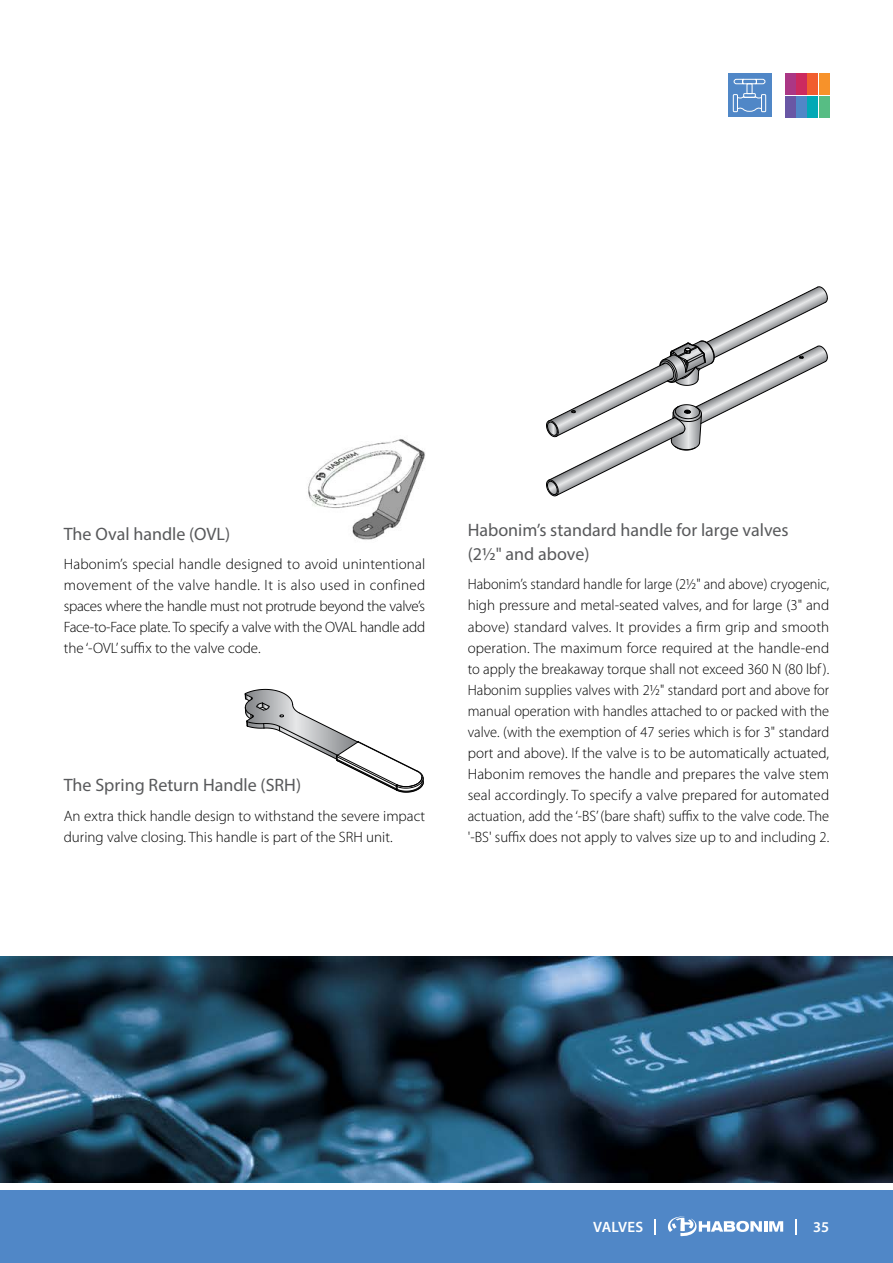
<style>
.page{position:relative;width:893px;height:1263px;background:#fff}
.page>*{position:absolute;margin:0;border:0;box-sizing:border-box;transform-origin:0 0}
.t1{font:18px/24px "Myriad Pro";color:#58595b}
.t2{font:300 15px/21px "Myriad Pro";color:#000;text-align:justify;scale:.95 1}
.t3{font:300 15px/21px "Myriad Pro";color:#000}
.t4{font:600 15px "Myriad Pro";letter-spacing:.02em;color:#fff}
</style>
<div class="page">
<div style="left:728px;top:74px;width:43px;height:43px;background:#5087c7"></div>
<div style="left:743px;top:93px;width:13px;height:5px;border:1px solid #fff"></div>
<div style="left:747px;top:83px;width:5px;height:11px;border:1px solid #fff"></div>
<div style="left:733px;top:94px;width:5px;height:18px;border:1px solid #fff"></div>
<div style="left:761px;top:94px;width:5px;height:18px;border:1px solid #fff"></div>
<svg style="left:737px;top:95px;width:25px;height:17px"></svg>
<svg style="left:733px;top:78px;width:33px;height:6px"></svg>
<div style="left:0;top:1191px;width:893px;height:72px;background:#5087c7"></div>
<svg style="left:668px;top:1216px;width:115px;height:21px"></svg>
<svg style="left:795px;top:1219px;width:1px;height:15px"></svg>
<svg style="left:655px;top:1219px;width:1px;height:15px"></svg>
<img style="left:0;top:957px;width:893px;height:225px">
<svg style="left:546px;top:286px;width:282px;height:211px"></svg>
<svg style="left:244px;top:689px;width:180px;height:104px"></svg>
<img style="left:308px;top:439px;width:117px;height:101px">
<div style="left:786px;top:74px;width:10px;height:21px;background:#ab3785"></div>
<div style="left:808px;top:74px;width:10px;height:21px;background:#f15d2e"></div>
<div style="left:819px;top:74px;width:10px;height:21px;background:#f7922a"></div>
<div style="left:797px;top:74px;width:10px;height:21px;background:#cc2a5f"></div>
<div style="left:786px;top:96px;width:10px;height:21px;background:#6957a5"></div>
<div style="left:808px;top:96px;width:10px;height:21px;background:#00a9b5"></div>
<div style="left:819px;top:96px;width:10px;height:21px;background:#57bd84"></div>
<div style="left:797px;top:96px;width:10px;height:21px;background:#5087c7"></div>
<p class="t1" style="left:64px;top:521px;width:168px">The Oval handle (OVL)</p>
<p class="t3" style="left:64px;top:554px;width:363px;text-align:justify">Habonim’s special handle designed to avoid unintentional movement of the valve handle. It is also used in confined spaces where the handle must not protrude beyond the valve’s Face-to-Face plate. To specify a valve with the OVAL handle add the ‘-OVL’ suffix to the valve code.</p>
<p class="t1" style="left:64px;top:773px;width:239px">The Spring Return Handle (SRH)</p>
<p class="t3" style="left:64px;top:805px;width:363px">An extra thick handle design to withstand the severe impact during valve closing. This handle is part of the SRH unit.</p>
<p class="t1" style="left:468px;top:518px;width:322px">Habonim’s standard handle for large valves (2½" and above)</p>
<p class="t2" style="left:468px;top:574px;width:382px">Habonim’s standard handle for large (2½" and above) cryogenic, high pressure and metal-seated valves, and for large (3" and above) standard valves. It provides a firm grip and smooth operation. The maximum force required at the handle-end to apply the breakaway torque shall not exceed 360 N (80 lbf ).<br>Habonim supplies valves with 2½" standard port and above for manual operation with handles attached to or packed with the valve. (with the exemption of 47 series which is for 3" standard port and above). If the valve is to be automatically actuated, Habonim removes the handle and prepares the valve stem seal accordingly. To specify a valve prepared for automated actuation, add the ‘-BS’ (bare shaft) suffix to the valve code. The '-BS' suffix does not apply to valves size up to and including 2.</p>
<p class="t4" style="left:593px;top:1217px;width:52px">VALVES</p>
<p class="t4" style="left:813px;top:1217px;width:18px">35</p>
</div>
